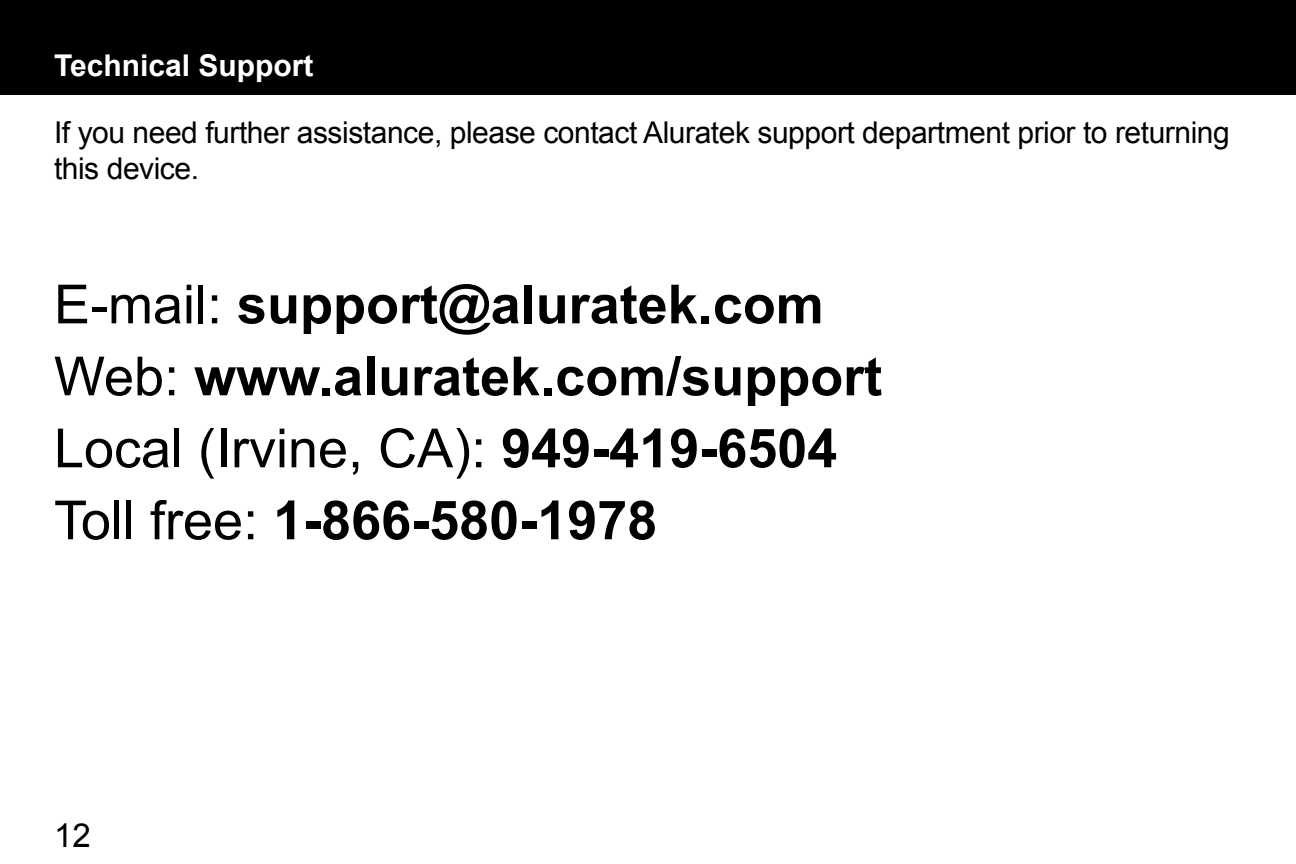
<style>
.page{position:relative;width:1296px;height:864px;background:#fff}
.page>*{position:absolute;margin:0;border:0;box-sizing:border-box;transform-origin:0 0}
.t1{font:700 54px/72px "Arial";color:#000}
.t2{font:33px "Arial";color:#000}
.t3{font:30px/36px "Arial";letter-spacing:-.015em;color:#000}
.t4{font:700 30px "Arial";color:#fff}
.s1{font-weight:400}
</style>
<div class="page">
<div style="left:0;top:0;width:1296px;height:94px;background:#000"></div>
<p class="t4" style="left:54px;top:46px;width:261px">Technical Support</p>
<p class="t3" style="left:54px;top:115px;width:1177px">If you need further assistance, please contact Aluratek support department prior to returning this device.</p>
<p class="t1" style="left:54px;top:270px;width:830px"><span class="s1">E-mail:</span> support@aluratek.com<br><span class="s1">Web:</span> www.aluratek.com/support<br><span class="s1">Local (Irvine, CA):</span> 949-419-6504<br><span class="s1">Toll free:</span> 1-866-580-1978</p>
<p class="t2" style="left:54px;top:814px;width:38px">12</p>
</div>
